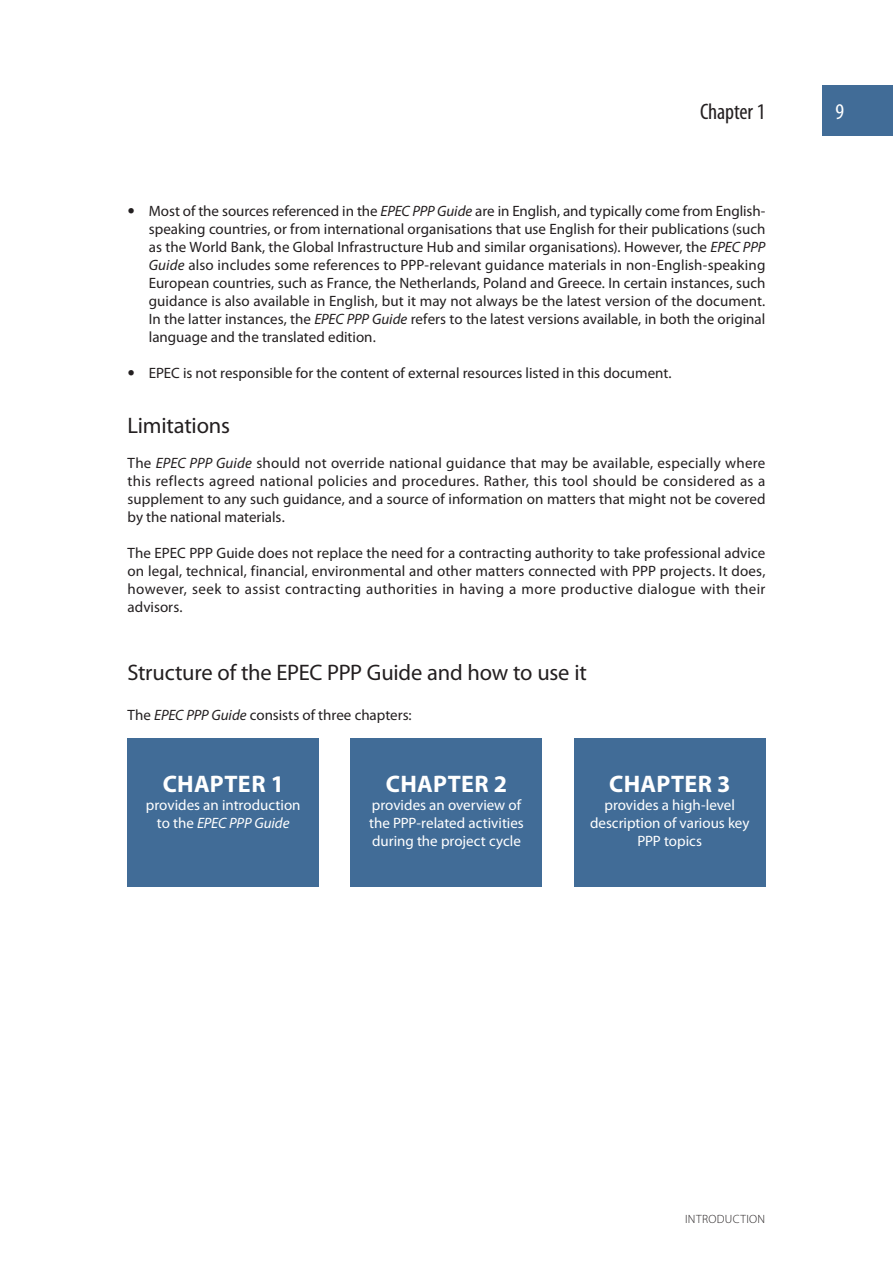
<style>
.page{position:relative;width:893px;height:1263px;background:#fff}
.page>*{position:absolute;margin:0;border:0;box-sizing:border-box;transform-origin:0 0}
._16_1_1_1_1_TITLE{font:700 24px "Myriad Pro";letter-spacing:.01em;color:#fff}
._08_1_1_1_TITLE{font:22.5px "Myriad Pro";letter-spacing:-.01em;color:#231f20}
.t1{font:condensed 22.5px "Myriad Pro";letter-spacing:-.005em;color:#231f20}
.t2{font:condensed 22.5px "Myriad Pro";color:#fff}
._09_TEXT{font:15px/18px "Myriad Pro";color:#231f20;text-align:justify}
._16_1_1_1_1_TITLE-2{font:15px/18px "Myriad Pro";color:#fff;text-align:center}
.t3{font:300 12px "Myriad Pro";letter-spacing:.03em;color:#231f20}
.s1{font-family:"Avenir"}
.s2{font-style:italic}
</style>
<div class="page">
<div style="left:823px;top:85px;width:70px;height:50px;background:#416c97"></div>
<div style="left:128px;top:738px;width:191px;height:149px;background:#416c97"></div>
<div style="left:351px;top:738px;width:191px;height:149px;background:#416c97"></div>
<div style="left:574px;top:738px;width:191px;height:149px;background:#416c97"></div>
<h2 class="t1" style="left:700px;top:100px;width:67px">Chapter 1</h2>
<p class="_09_TEXT" style="left:149px;top:202px;width:618px;text-indent:-21px"><span class="s1">•</span> Most of the sources referenced in the <span class="s2">EPEC PPP Guide</span> are in English, and typically come from English&shy;speaking countries, or from international organisations that use English for their publications (such as the World Bank, the Global Infrastructure Hub and similar organisations). However, the <span class="s2">EPEC PPP Guide</span> also includes some references to PPP-relevant guidance materials in non-English-speaking European countries, such as France, the Netherlands, Poland and Greece. In certain instances, such guidance is also available in English, but it may not always be the latest version of the document.<br>In the latter instances, the <span class="s2">EPEC PPP Guide</span> refers to the latest versions available, in both the original language and the translated edition.</p>
<p class="_09_TEXT" style="left:128px;top:364px;width:545px"><span class="s1">•</span> EPEC is not responsible for the content of external resources listed in this document.</p>
<p class="_08_1_1_1_TITLE" style="left:128px;top:413px;width:104px">Limitations</p>
<p class="_09_TEXT" style="left:128px;top:454px;width:639px">The <span class="s2">EPEC PPP Guide</span> should not override national guidance that may be available, especially where this reflects agreed national policies and procedures. Rather, this tool should be considered as a supplement to any such guidance, and a source of information on matters that might not be covered by the national materials.</p>
<p class="_09_TEXT" style="left:128px;top:544px;width:639px">The EPEC PPP Guide does not replace the need for a contracting authority to take professional advice on legal, technical, financial, environmental and other matters connected with PPP projects. It does, however, seek to assist contracting authorities in having a more productive dialogue with their advisors.</p>
<p class="_08_1_1_1_TITLE" style="left:128px;top:660px;width:461px">Structure of the EPEC PPP Guide and how to use it</p>
<p class="_09_TEXT" style="left:128px;top:706px;width:286px">The <span class="s2">EPEC PPP Guide</span> consists of three chapters:</p>
<p class="_16_1_1_1_1_TITLE" style="left:163px;top:770px;width:123px">CHAPTER 1</p>
<p class="_16_1_1_1_1_TITLE-2" style="left:146px;top:796px;width:156px">provides an introduction to the <span class="s2">EPEC PPP Guide</span></p>
<p class="_16_1_1_1_1_TITLE" style="left:386px;top:770px;width:123px">CHAPTER 2</p>
<p class="_16_1_1_1_1_TITLE-2" style="left:369px;top:796px;width:156px;text-align:left">provides an overview of the PPP-related activities during the project cycle</p>
<p class="_16_1_1_1_1_TITLE" style="left:609px;top:770px;width:123px">CHAPTER 3</p>
<p class="_16_1_1_1_1_TITLE-2" style="left:590px;top:796px;width:161px">provides a high-level description of various key<br>PPP topics</p>
<h2 class="t2" style="left:836px;top:100px;width:10px">9</h2>
<p class="t3" style="left:685px;top:1212px;width:82px">INTRODUCTION</p>
</div>
